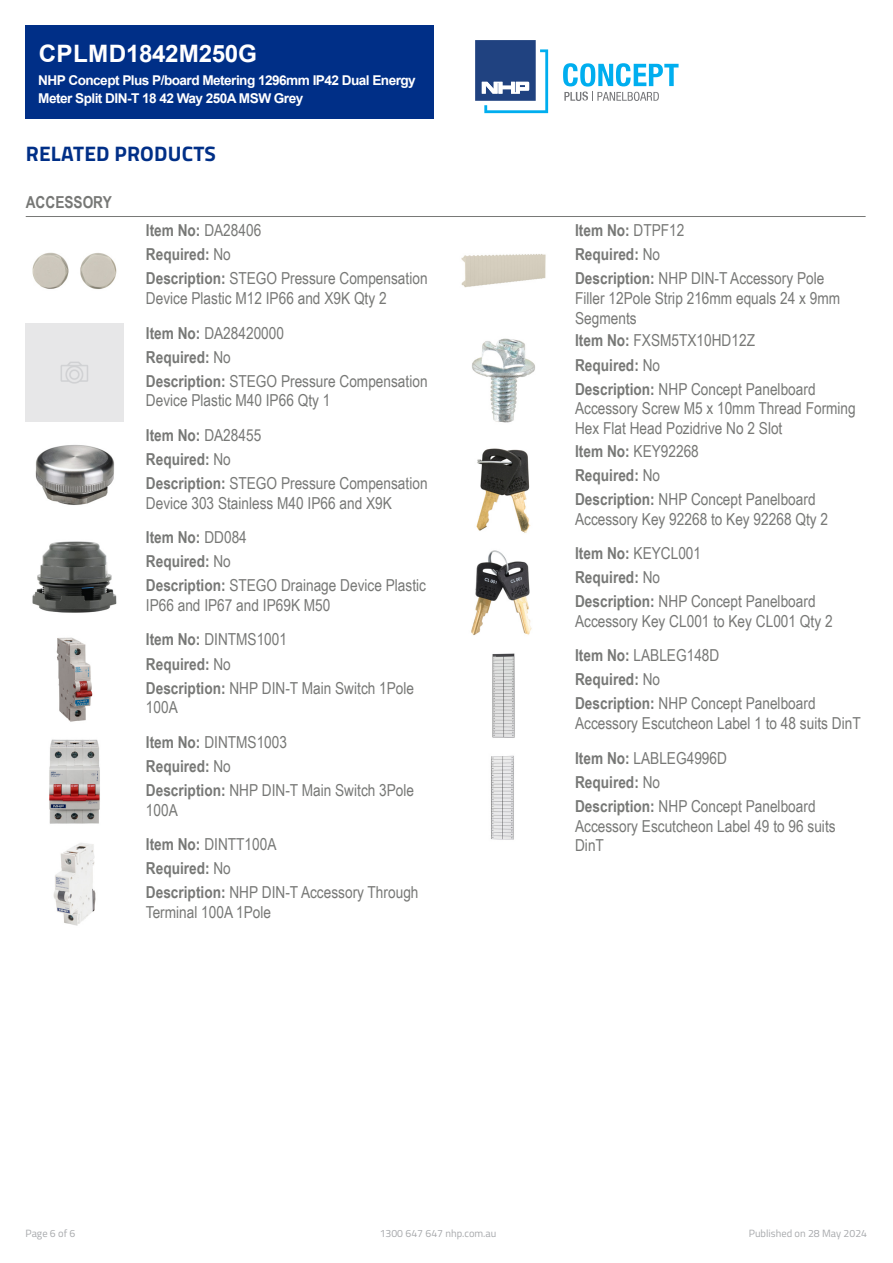
<style>
.page{position:relative;width:893px;height:1263px;background:#fff}
.page>*{position:absolute;margin:0;border:0;box-sizing:border-box;transform-origin:0 0}
.Item_Number{font:700 24px "Arial";color:#fff}
.t1{font:700 21px "Titillium";letter-spacing:.01em;color:#002f87}
.t2{font:16.5px/24px "Arial Narrow";color:#777876}
.t3{font:700 16.5px "Arial Narrow";color:#777876}
.Display_Name{font:700 13.5px/18px "Arial";letter-spacing:-.04em;color:#fff}
.t4{font:10.5px "Titillium";color:#a7a9ac}
.s1{font-weight:700}
</style>
<div class="page">
<div style="left:26px;top:26px;width:408px;height:93px;background:#002f87"></div>
<hr style="left:26px;top:216px;width:840px;height:1px;background:#777876">
<img style="left:32px;top:252px;width:85px;height:37px">
<div style="left:26px;top:323px;width:98px;height:98px;background:#e7e7e8"></div>
<img style="left:35px;top:445px;width:80px;height:60px">
<img style="left:32px;top:541px;width:85px;height:72px">
<img style="left:56px;top:637px;width:37px;height:85px">
<img style="left:49px;top:739px;width:51px;height:85px">
<img style="left:53px;top:843px;width:43px;height:83px">
<img style="left:461px;top:254px;width:85px;height:34px">
<img style="left:472px;top:338px;width:63px;height:85px">
<img style="left:476px;top:448px;width:55px;height:85px">
<img style="left:471px;top:550px;width:61px;height:86px">
<img style="left:492px;top:653px;width:23px;height:85px">
<img style="left:491px;top:755px;width:23px;height:85px">
<svg style="left:475px;top:40px;width:73px;height:73px"></svg>
<svg style="left:563px;top:63px;width:116px;height:38px"></svg>
<p class="Item_Number" style="left:39px;top:37px;width:220px">CPLMD1842M250G</p>
<p class="Display_Name" style="left:38px;top:71px;width:379px">NHP Concept Plus P/board Metering 1296mm IP42 Dual Energy<br>Meter Split DIN-T 18 42 Way 250A MSW Grey</p>
<p class="t1" style="left:26px;top:137px;width:192px">RELATED PRODUCTS</p>
<p class="t3" style="left:26px;top:189px;width:88px">ACCESSORY</p>
<p class="t2" style="left:146px;top:218px;width:283px"><span class="s1">Item No:</span> DA28406<br><span class="s1">Required:</span> No<br><span class="s1">Description:</span> STEGO Pressure Compensation</p>
<p class="t2" style="left:146px;top:281px;width:242px;line-height:34.3px">Device Plastic M12 IP66 and X9K Qty 2<br><span class="s1">Item No:</span> DA28420000</p>
<p class="t2" style="left:146px;top:344px;width:283px"><span class="s1">Required:</span> No<br><span class="s1">Description:</span> STEGO Pressure Compensation</p>
<p class="t2" style="left:146px;top:383px;width:186px;line-height:34.3px">Device Plastic M40 IP66 Qty 1<br><span class="s1">Item No:</span> DA28455</p>
<p class="t2" style="left:146px;top:446px;width:283px"><span class="s1">Required:</span> No<br><span class="s1">Description:</span> STEGO Pressure Compensation</p>
<p class="t2" style="left:146px;top:485px;width:248px;line-height:34.3px">Device 303 Stainless M40 IP66 and X9K<br><span class="s1">Item No:</span> DD084</p>
<p class="t2" style="left:146px;top:549px;width:282px"><span class="s1">Required:</span> No<br><span class="s1">Description:</span> STEGO Drainage Device Plastic</p>
<p class="t2" style="left:146px;top:587px;width:186px;line-height:34.3px">IP66 and IP67 and IP69K M50<br><span class="s1">Item No:</span> DINTMS1001</p>
<p class="t2" style="left:146px;top:651px;width:270px"><span class="s1">Required:</span> No<br><span class="s1">Description:</span> NHP DIN-T Main Switch 1Pole</p>
<p class="t2" style="left:146px;top:690px;width:143px;line-height:34.3px">100A<br><span class="s1">Item No:</span> DINTMS1003</p>
<p class="t2" style="left:146px;top:753px;width:270px"><span class="s1">Required:</span> No<br><span class="s1">Description:</span> NHP DIN-T Main Switch 3Pole</p>
<p class="t2" style="left:146px;top:792px;width:132px;line-height:34.3px">100A<br><span class="s1">Item No:</span> DINTT100A</p>
<p class="t2" style="left:146px;top:856px;width:274px"><span class="s1">Required:</span> No<br><span class="s1">Description:</span> NHP DIN-T Accessory Through</p>
<p class="t2" style="left:146px;top:899px;width:127px">Terminal 100A 1Pole</p>
<p class="t2" style="left:575px;top:218px;width:251px"><span class="s1">Item No:</span> DTPF12<br><span class="s1">Required:</span> No<br><span class="s1">Description:</span> NHP DIN-T Accessory Pole</p>
<p class="t2" style="left:575px;top:288px;width:267px;line-height:19.8px">Filler 12Pole Strip 216mm equals 24 x 9mm<br>Segments</p>
<p class="t2" style="left:575px;top:328px;width:242px"><span class="s1">Item No:</span> FXSM5TX10HD12Z<br><span class="s1">Required:</span> No<br><span class="s1">Description:</span> NHP Concept Panelboard</p>
<p class="t2" style="left:575px;top:398px;width:282px;line-height:19.8px">Accessory Screw M5 x 10mm Thread Forming<br>Hex Flat Head Pozidrive No 2 Slot</p>
<p class="t2" style="left:575px;top:438px;width:242px"><span class="s1">Item No:</span> KEY92268<br><span class="s1">Required:</span> No<br><span class="s1">Description:</span> NHP Concept Panelboard</p>
<p class="t2" style="left:575px;top:501px;width:254px;line-height:34.3px">Accessory Key 92268 to Key 92268 Qty 2<br><span class="s1">Item No:</span> KEYCL001</p>
<p class="t2" style="left:575px;top:565px;width:242px"><span class="s1">Required:</span> No<br><span class="s1">Description:</span> NHP Concept Panelboard</p>
<p class="t2" style="left:575px;top:603px;width:259px;line-height:34.3px">Accessory Key CL001 to Key CL001 Qty 2<br><span class="s1">Item No:</span> LABLEG148D</p>
<p class="t2" style="left:575px;top:667px;width:242px"><span class="s1">Required:</span> No<br><span class="s1">Description:</span> NHP Concept Panelboard</p>
<p class="t2" style="left:575px;top:706px;width:287px;line-height:34.3px">Accessory Escutcheon Label 1 to 48 suits DinT<br><span class="s1">Item No:</span> LABLEG4996D</p>
<p class="t2" style="left:575px;top:769px;width:242px"><span class="s1">Required:</span> No<br><span class="s1">Description:</span> NHP Concept Panelboard</p>
<p class="t2" style="left:575px;top:815px;width:262px;line-height:19.8px">Accessory Escutcheon Label 49 to 96 suits<br>DinT</p>
<p class="t4" style="left:26px;top:1226px;width:51px">Page 6 of 6</p>
<p class="t4" style="left:380px;top:1226px;width:118px">1300 647 647 nhp.com.au</p>
<p class="t4" style="left:749px;top:1226px;width:120px">Published on 28 May 2024</p>
</div>
